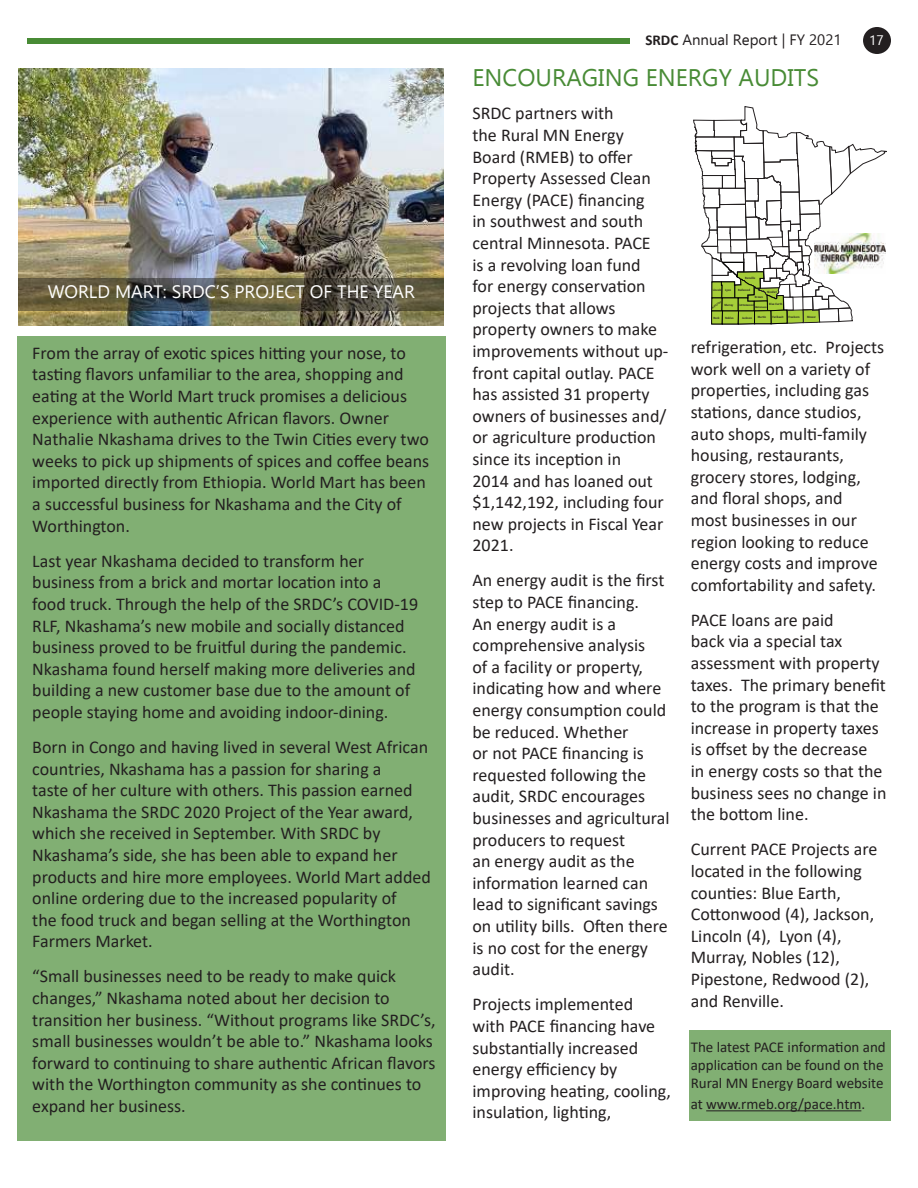
<style>
.page{position:relative;width:918px;height:1188px;background:#fff}
.page>*{position:absolute;margin:0;border:0;box-sizing:border-box;transform-origin:0 0}
.t1{font:24px "Ebrima";color:#488b35}
.t2{font:18px/21.6px "Calibri";color:#231f20}
.t3{font:18px "Ebrima";color:#fff}
.t4{font:15px/18px "Calibri";color:#231f20}
.t5{font:15px "Ebrima";color:#231f20}
.t6{font:13.5px "Ebrima";color:#fff}
.t7{font:700 condensed 3px "Frutiger LT Std";color:#231f20}
.t8{font:700 condensed 2.7px "Frutiger LT Std";color:#231f20}
.s1{font-family:"Calibri";font-weight:700}
</style>
<div class="page">
<div style="left:17px;top:336px;width:428px;height:804px;background:#81af73"></div>
<div style="left:689px;top:1030px;width:202px;height:91px;background:#81af73"></div>
<img style="left:19px;top:68px;width:425px;height:258px">
<svg style="left:19px;top:278px;width:425px;height:32px;background:#57533f"></svg>
<hr style="left:706px;top:1110px;width:155px;height:1px;background:#231f20">
<svg style="left:693px;top:106px;width:194px;height:218px"></svg>
<img style="left:814px;top:234px;width:72px;height:40px">
<div style="left:863px;top:27px;width:28px;height:27px;background:#231f20;border-radius:50%"></div>
<div style="left:27px;top:38px;width:603px;height:5px;background:#488b35"></div>
<p class="t3" style="left:48px;top:284px;width:369px">WORLD MART: SRDC’S PROJECT OF THE YEAR</p>
<p class="t2" style="left:32px;top:342px;width:398px">From the array of exotic spices hitting your nose, to tasting flavors unfamiliar to the area, shopping and eating at the World Mart truck promises a delicious experience with authentic African flavors. Owner Nathalie Nkashama drives to the Twin Cities every two weeks to pick up shipments of spices and coffee beans imported directly from Ethiopia. World Mart has been a successful business for Nkashama and the City of Worthington.</p>
<p class="t2" style="left:32px;top:551px;width:387px">Last year Nkashama decided to transform her business from a brick and mortar location into a food truck. Through the help of the SRDC’s COVID-19<br>RLF, Nkashama’s new mobile and socially distanced business proved to be fruitful during the pandemic.<br>Nkashama found herself making more deliveries and building a new customer base due to the amount of people staying home and avoiding indoor-dining.</p>
<p class="t2" style="left:32px;top:737px;width:400px">Born in Congo and having lived in several West African countries, Nkashama has a passion for sharing a<br>taste of her culture with others. This passion earned Nkashama the SRDC 2020 Project of the Year award, which she received in September. With SRDC by Nkashama’s side, she has been able to expand her products and hire more employees. World Mart added online ordering due to the increased popularity of<br>the food truck and began selling at the Worthington Farmers Market.</p>
<p class="t2" style="left:32px;top:967px;width:405px">“Small businesses need to be ready to make quick changes,” Nkashama noted about her decision to transition her business. “Without programs like SRDC’s, small businesses wouldn’t be able to.” Nkashama looks forward to continuing to share authentic African flavors with the Worthington community as she continues to expand her business.</p>
<p class="t5" style="left:645px;top:34px;width:198px"><span class="s1">SRDC</span> Annual Report | FY 2021</p>
<p class="t6" style="left:869px;top:35px;width:16px">17</p>
<h1 class="t1" style="left:472px;top:67px;width:348px">ENCOURAGING ENERGY AUDITS</h1>
<p class="t2" style="left:472px;top:103px;width:197px">SRDC partners with<br>the Rural MN Energy<br>Board (RMEB) to offer<br>Property Assessed Clean<br>Energy (PACE) financing<br>in southwest and south central Minnesota. PACE<br>is a revolving loan fund<br>for energy conservation projects that allows property owners to make improvements without up&shy;front capital outlay. PACE has assisted 31 property owners of businesses and/ or agriculture production since its inception in<br>2014 and has loaned out $1,142,192, including four new projects in Fiscal Year<br>2021.</p>
<p class="t2" style="left:472px;top:569px;width:199px">An energy audit is the first step to PACE financing.<br>An energy audit is a comprehensive analysis<br>of a facility or property, indicating how and where energy consumption could be reduced. Whether<br>or not PACE financing is requested following the audit, SRDC encourages businesses and agricultural producers to request<br>an energy audit as the information learned can lead to significant savings on utility bills. Often there is no cost for the energy audit.</p>
<p class="t2" style="left:472px;top:994px;width:200px">Projects implemented<br>with PACE financing have substantially increased energy efficiency by improving heating, cooling, insulation, lighting,</p>
<p class="t7" style="left:745px;top:276px;width:12px">Renville</p>
<p class="t7" style="left:755px;top:296px;width:10px">Brown</p>
<p class="t7" style="left:713px;top:289px;width:20px">Lincoln Lyon</p>
<p class="t7" style="left:738px;top:289px;width:13px">Redwood</p>
<p class="t7" style="left:767px;top:291px;width:11px">Nicollet</p>
<p class="t8" style="left:712px;top:307px;width:13px;rotate:-37deg">Pipestone</p>
<p class="t8" style="left:755px;top:306px;width:13px">Watonwan</p>
<p class="t7" style="left:769px;top:303px;width:14px">Blue Earth</p>
<p class="t7" style="left:724px;top:304px;width:10px">Murray</p>
<p class="t7" style="left:738px;top:304px;width:17px">Cottonwood</p>
<p class="t7" style="left:714px;top:317px;width:8px">Rock</p>
<p class="t7" style="left:725px;top:317px;width:10px">Nobles</p>
<p class="t7" style="left:742px;top:317px;width:11px">Jackson</p>
<p class="t7" style="left:758px;top:316px;width:10px">Martin</p>
<p class="t7" style="left:773px;top:316px;width:13px">Faribault</p>
<p class="t7" style="left:807px;top:315px;width:10px">Mower</p>
<p class="t7" style="left:788px;top:316px;width:13px">Freeborn</p>
<p class="t2" style="left:691px;top:336px;width:195px">refrigeration, etc. Projects work well on a variety of properties, including gas stations, dance studios, auto shops, multi-family housing, restaurants, grocery stores, lodging, and floral shops, and<br>most businesses in our region looking to reduce energy costs and improve comfortability and safety.</p>
<p class="t2" style="left:691px;top:610px;width:197px">PACE loans are paid<br>back via a special tax assessment with property taxes. The primary benefit to the program is that the increase in property taxes is offset by the decrease<br>in energy costs so that the business sees no change in the bottom line.</p>
<p class="t2" style="left:691px;top:839px;width:188px">Current PACE Projects are located in the following counties: Blue Earth,<br>Cottonwood (4), Jackson,<br>Lincoln (4), Lyon (4),<br>Murray, Nobles (12),<br>Pipestone, Redwood (2), and Renville.</p>
<p class="t4" style="left:691px;top:1037px;width:197px">The latest PACE information and application can be found on the<br>Rural MN Energy Board website</p>
<p class="t4" style="left:691px;top:1096px;width:176px">at www.rmeb.org/pace.htm.</p>
</div>
